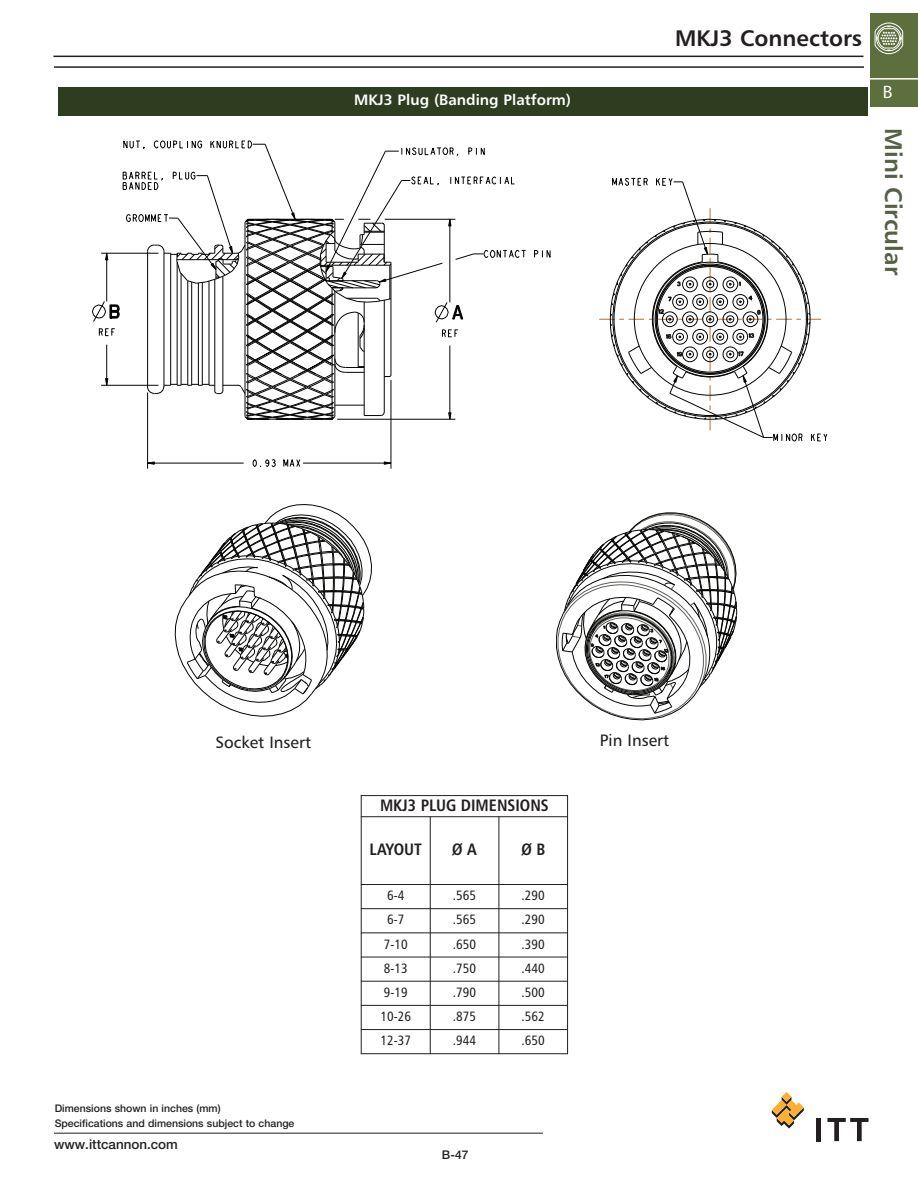
<style>
.page{position:relative;width:918px;height:1188px;background:#fff}
.page>*{position:absolute;margin:0;border:0;box-sizing:border-box;transform-origin:0 0}
.t1{font:24px "Humanist 777 BT Bold B";color:#566046}
.t2{font:22.5px "Humanist 777 BT Bold B";color:#231f20}
.t3{font:700 18px "Helvetica LT Std";color:#fff}
.t4{font:16.5px "Humanist 777 BT Bold Condensed B";color:#231f20}
.t5{font:16.5px "Humanist 777 BT Roman B";color:#231f20}
.t6{font:15px "Humanist 777 BT Bold B";color:#fff}
.t7{font:13.5px "Humanist 777 BT Roman Condensed B";color:#231f20}
.t8{font:500 13.35px "Helvetica Neue LT";color:#231f20}
.t9{font:500 12px "Helvetica Neue LT";color:#231f20}
.t10{font:500 10.5px/14.9px "Helvetica Neue LT";color:#231f20}
</style>
<div class="page">
<hr style="left:54px;top:1133px;width:489px;height:1px;background:#231f20">
<svg style="left:772px;top:1092px;width:32px;height:37px"></svg>
<hr style="left:816px;top:1118px;width:4px;height:23px;background:#231f20">
<svg style="left:827px;top:1118px;width:41px;height:23px"></svg>
<hr style="left:54px;top:66px;width:810px;height:2px;background:#231f20">
<div style="left:871px;top:13px;width:47px;height:94px;background:#5e6f3e"></div>
<hr style="left:871px;top:78px;width:47px;height:2px;background:#fff">
<svg style="left:874px;top:22px;width:29px;height:32px"></svg>
<hr style="left:53px;top:56px;width:810px;height:1px;background:#231f20">
<div style="left:58px;top:87px;width:810px;height:28px;background:#2e3d1f"></div>
<hr style="left:361px;top:795px;width:1px;height:259px;background:#231f20">
<hr style="left:430px;top:816px;width:1px;height:238px;background:#231f20">
<hr style="left:499px;top:816px;width:1px;height:238px;background:#231f20">
<hr style="left:567px;top:795px;width:1px;height:259px;background:#231f20">
<hr style="left:361px;top:795px;width:207px;height:1px;background:#231f20">
<hr style="left:361px;top:816px;width:207px;height:1px;background:#231f20">
<hr style="left:361px;top:884px;width:207px;height:1px;background:#231f20">
<hr style="left:361px;top:908px;width:207px;height:1px;background:#231f20">
<hr style="left:361px;top:932px;width:207px;height:1px;background:#231f20">
<hr style="left:361px;top:957px;width:207px;height:1px;background:#231f20">
<hr style="left:361px;top:981px;width:207px;height:1px;background:#231f20">
<hr style="left:361px;top:1005px;width:207px;height:1px;background:#231f20">
<hr style="left:361px;top:1029px;width:207px;height:1px;background:#231f20">
<hr style="left:361px;top:1053px;width:207px;height:1px;background:#231f20">
<svg style="left:253px;top:459px;width:23px;height:8px"></svg>
<svg style="left:283px;top:459px;width:17px;height:8px"></svg>
<svg style="left:384px;top:462px;width:7px;height:3px"></svg>
<svg style="left:148px;top:462px;width:7px;height:3px"></svg>
<svg style="left:534px;top:249px;width:16px;height:9px"></svg>
<hr style="left:303px;top:463px;width:88px;height:1px;background:#040503">
<hr style="left:148px;top:463px;width:96px;height:1px;background:#040503">
<hr style="left:147px;top:392px;width:1px;height:77px;background:#040503">
<hr style="left:391px;top:380px;width:1px;height:89px;background:#040503">
<svg style="left:92px;top:141px;width:434px;height:305px"></svg>
<svg style="left:599px;top:177px;width:228px;height:265px"></svg>
<svg style="left:175px;top:504px;width:197px;height:213px"></svg>
<svg style="left:556px;top:513px;width:181px;height:207px"></svg>
<p class="t6" style="left:354px;top:94px;width:219px">MKJ3 Plug (Banding Platform)</p>
<h2 class="t2" style="left:675px;top:29px;width:189px">MKJ3 Connectors</h2>
<h3 class="t3" style="left:883px;top:86px;width:11px">B</h3>
<h1 class="t1" style="left:903px;top:128px;width:148px;rotate:90deg">Mini Circular</h1>
<p class="t5" style="left:216px;top:735px;width:97px">Socket Insert</p>
<p class="t5" style="left:600px;top:734px;width:71px">Pin Insert</p>
<p class="t10" style="left:55px;top:1101px;width:241px">Dimensions shown in inches (mm)<br>Specifications and dimensions subject to change</p>
<p class="t8" style="left:54px;top:1136px;width:125px">www.ittcannon.com</p>
<p class="t4" style="left:380px;top:798px;width:170px">MKJ3 PLUG DIMENSIONS</p>
<p class="t4" style="left:370px;top:843px;width:54px">LAYOUT</p>
<p class="t4" style="left:452px;top:843px;width:26px">Ø A</p>
<p class="t4" style="left:521px;top:843px;width:25px">Ø B</p>
<p class="t7" style="left:387px;top:890px;width:19px">6-4</p>
<p class="t7" style="left:453px;top:890px;width:25px">.565</p>
<p class="t7" style="left:522px;top:890px;width:25px">.290</p>
<p class="t7" style="left:387px;top:914px;width:19px">6-7</p>
<p class="t7" style="left:453px;top:914px;width:25px">.565</p>
<p class="t7" style="left:522px;top:914px;width:25px">.290</p>
<p class="t7" style="left:384px;top:938px;width:25px">7-10</p>
<p class="t7" style="left:453px;top:938px;width:25px">.650</p>
<p class="t7" style="left:522px;top:938px;width:25px">.390</p>
<p class="t7" style="left:384px;top:963px;width:25px">8-13</p>
<p class="t7" style="left:453px;top:963px;width:25px">.750</p>
<p class="t7" style="left:522px;top:963px;width:25px">.440</p>
<p class="t7" style="left:384px;top:987px;width:25px">9-19</p>
<p class="t7" style="left:453px;top:987px;width:25px">.790</p>
<p class="t7" style="left:522px;top:987px;width:25px">.500</p>
<p class="t7" style="left:380px;top:1011px;width:32px">10-26</p>
<p class="t7" style="left:453px;top:1011px;width:25px">.875</p>
<p class="t7" style="left:522px;top:1011px;width:25px">.562</p>
<p class="t7" style="left:380px;top:1035px;width:32px">12-37</p>
<p class="t7" style="left:453px;top:1035px;width:25px">.944</p>
<p class="t7" style="left:522px;top:1035px;width:25px">.650</p>
<p class="t9" style="left:442px;top:1147px;width:28px">B-47</p>
</div>
